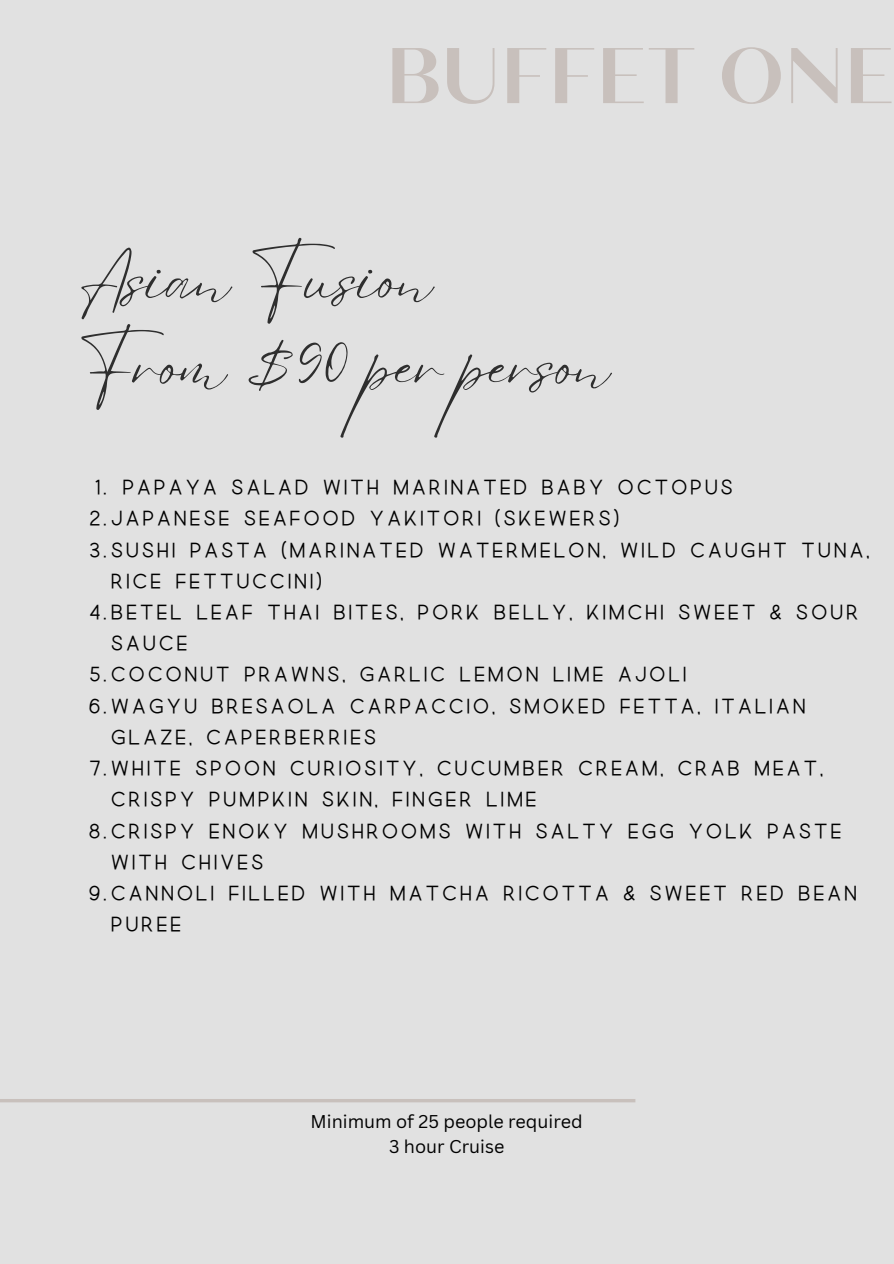
<style>
.page{position:relative;width:894px;height:1264px;background:#fff}
.page>*{position:absolute;margin:0;border:0;box-sizing:border-box;transform-origin:0 0}
.t1{font:700 78.6px "Quiche Display";letter-spacing:.02em;color:#c8c0bc}
.t2{font:62.1px/86.1px "Eyesome Script";color:#2e2e2e}
.t3{font:19.05px/31.2px "Quick";letter-spacing:.1em;color:#000}
.t4{font:18px "Canva Sans";color:#000}
</style>
<div class="page">
<div style="left:0;top:0;width:893px;height:1263px;background:#e1e1e1"></div>
<hr style="left:0;top:1099px;width:635px;height:3px;background:#c8c0bc">
<h1 class="t1" style="left:386px;top:29px;width:508px">BUFFET ONE</h1>
<h2 class="t2" style="left:78px;top:232px;width:533px">Asian Fusion<br>From $90 per person</h2>
<p class="t3" style="left:94px;top:473px;width:640px">1. PAPAYA SALAD WITH MARINATED BABY OCTOPUS</p>
<p class="t3" style="left:89px;top:505px;width:532px">2.JAPANESE SEAFOOD YAKITORI (SKEWERS)</p>
<p class="t3" style="left:110px;top:536px;width:760px;text-indent:-22px">3.SUSHI PASTA (MARINATED WATERMELON, WILD CAUGHT TUNA,<br>RICE FETTUCCINI)</p>
<p class="t3" style="left:110px;top:598px;width:749px;text-indent:-22px">4.BETEL LEAF THAI BITES, PORK BELLY, KIMCHI SWEET &amp; SOUR<br>SAUCE</p>
<p class="t3" style="left:89px;top:661px;width:599px">5.COCONUT PRAWNS, GARLIC LEMON LIME AJOLI</p>
<p class="t3" style="left:110px;top:692px;width:696px;text-indent:-22px">6.WAGYU BRESAOLA CARPACCIO, SMOKED FETTA, ITALIAN<br>GLAZE, CAPERBERRIES</p>
<p class="t3" style="left:110px;top:754px;width:714px;text-indent:-22px">7.WHITE SPOON CURIOSITY, CUCUMBER CREAM, CRAB MEAT,<br>CRISPY PUMPKIN SKIN, FINGER LIME</p>
<p class="t3" style="left:110px;top:817px;width:732px;text-indent:-22px">8.CRISPY ENOKY MUSHROOMS WITH SALTY EGG YOLK PASTE<br>WITH CHIVES</p>
<p class="t3" style="left:110px;top:879px;width:748px;text-indent:-22px">9.CANNOLI FILLED WITH MATCHA RICOTTA &amp; SWEET RED BEAN<br>PUREE</p>
<p class="t4" style="left:310px;top:1109px;width:273px">Minimum of 25 people required</p>
<p class="t4" style="left:389px;top:1133px;width:117px">3 hour Cruise</p>
</div>
